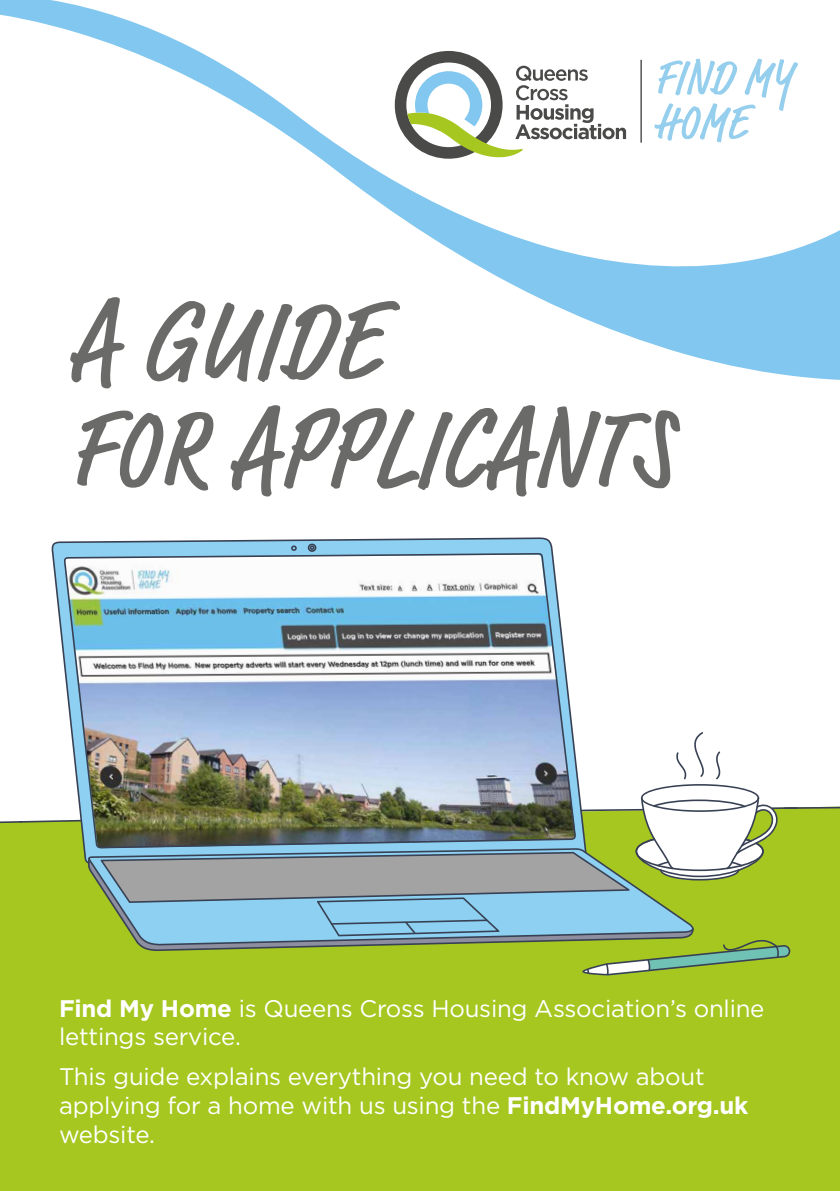
<style>
.page{position:relative;width:840px;height:1191px;background:#fff}
.page>*{position:absolute;margin:0;border:0;box-sizing:border-box;transform-origin:0 0}
.t1{font:500 condensed 114.2px/108px "Market Pro";letter-spacing:.01em;color:#6a6a69}
.t2{font:500 condensed 50.2px/44.6px "Market Pro";letter-spacing:.01em;color:#95cfed}
.t3{font:24px/28.8px "Gotham";letter-spacing:-.01em;color:#fff}
.s1{font-weight:700}
</style>
<div class="page">
<div style="left:0;top:837px;width:839px;height:354px;background:#a5c720"></div>
<svg style="left:487px;top:271px;width:352px;height:109px;fill:#82c7ef"></svg>
<svg style="left:0;top:0;width:839px;height:271px"></svg>
<svg style="left:394px;top:51px;width:231px;height:108px"></svg>
<hr style="left:640px;top:60px;width:1px;height:83px;background:#000">
<div style="left:52px;top:863px;width:36px;height:84px;background:#a5c720"></div>
<svg style="left:51px;top:537px;width:502px;height:326px;fill:#8dd0f1"></svg>
<svg style="left:64px;top:553px;width:509px;height:295px"></svg>
<svg style="left:291px;top:545px;width:5px;height:6px"></svg>
<svg style="left:0;top:808px;width:81px;height:29px"></svg>
<img style="left:100px;top:732px;width:739px;height:243px">
<svg style="left:307px;top:543px;width:9px;height:9px"></svg>
<h2 class="t2" style="left:654px;top:57px;width:138px">FIND MY<br>HOME</h2>
<h1 class="t1" style="left:69px;top:291px;width:603px">A GUIDE<br>FOR APPLICANTS</h1>
<p class="t3" style="left:59px;top:993px;width:706px"><span class="s1">Find My Home</span> is Queens Cross Housing Association’s online lettings service.</p>
<p class="t3" style="left:59px;top:1062px;width:690px">This guide explains everything you need to know about applying for a home with us using the <span class="s1">FindMyHome.org.uk </span>website.</p>
</div>
